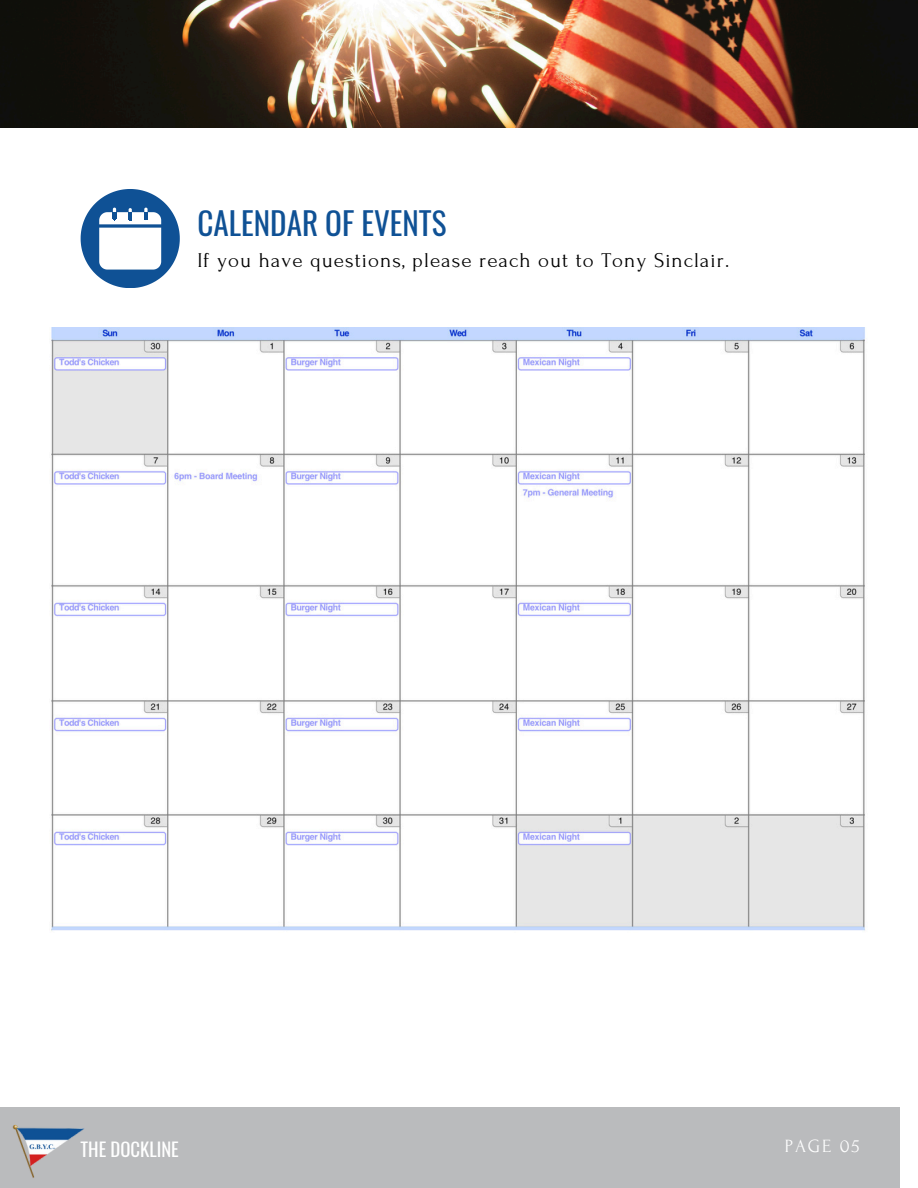
<style>
.page{position:relative;width:918px;height:1188px;background:#fff}
.page>*{position:absolute;margin:0;border:0;box-sizing:border-box;transform-origin:0 0}
.t1{font:31.2px "Oswald";color:#0f5195}
.t2{font:21px "Forum";letter-spacing:.05em;color:#000}
.t3{font:18.6px "Oswald";color:#fff}
.t4{font:18.6px "Forum";letter-spacing:.1em;color:#fff}
</style>
<div class="page">
<div style="left:0;top:1107px;width:900px;height:81px;background:#babbbd"></div>
<img style="left:0;top:0;width:918px;height:127px">
<img style="left:12px;top:1124px;width:72px;height:54px">
<svg style="left:81px;top:189px;width:99px;height:99px"></svg>
<img style="left:51px;top:327px;width:814px;height:604px">
<p class="t1" style="left:198px;top:199px;width:250px">CALENDAR OF EVENTS</p>
<p class="t2" style="left:198px;top:249px;width:533px">If you have questions, please reach out to Tony Sinclair.</p>
<h2 class="t3" style="left:81px;top:1135px;width:100px">THE DOCKLINE</h2>
<p class="t4" style="left:785px;top:1136px;width:76px">PAGE 05</p>
</div>
